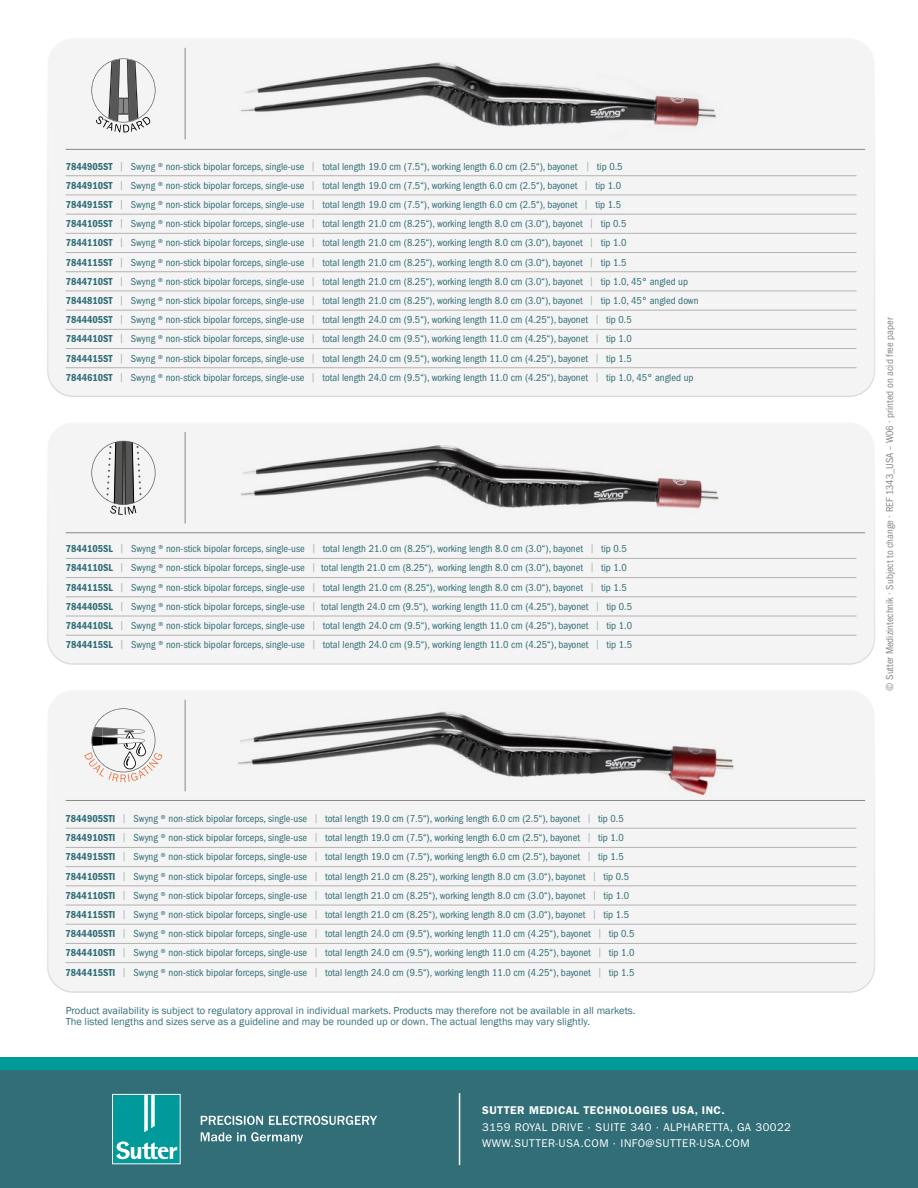
<style>
.page{position:relative;width:918px;height:1188px;background:#fff}
.page>*{position:absolute;margin:0;border:0;box-sizing:border-box;transform-origin:0 0}
.t1{font:11.25px/16.5px "ITC Franklin Gothic Std";letter-spacing:.04em;color:#fff}
.t2{font:11.25px "Franklin Gothic LT Pro Dm";letter-spacing:.04em;color:#fff}
.t3{font:condensed 10.5px/19.2px "ITC Franklin Gothic Std";color:#316e77}
.t4{font:10.5px/10.5px "Franklin Gothic";color:#316e77}
.t5{font:condensed 10.5px "ITC Franklin Gothic Std";color:#878787}
.s1{font-family:"ITC Franklin Gothic Std Dm Cd";font-stretch:normal}
.s2{font-family:"N Haas Grotesk DS Pro 45 Lt";font-stretch:normal;color:#82a0a8}
</style>
<div class="page">
<div style="left:48px;top:38px;width:827px;height:359px;background:#f4f4f4;border-radius:26px"></div>
<div style="left:47px;top:38px;width:828px;height:359px;border:2px solid #fff;border-radius:26px"></div>
<hr style="left:66px;top:175px;width:791px;height:1px;background:#b3b2b2">
<hr style="left:66px;top:195px;width:791px;height:1px;background:#b3b2b2">
<hr style="left:66px;top:214px;width:791px;height:1px;background:#b3b2b2">
<hr style="left:66px;top:233px;width:791px;height:1px;background:#b3b2b2">
<hr style="left:66px;top:252px;width:791px;height:1px;background:#b3b2b2">
<hr style="left:66px;top:271px;width:791px;height:1px;background:#b3b2b2">
<hr style="left:66px;top:291px;width:791px;height:1px;background:#b3b2b2">
<hr style="left:66px;top:310px;width:791px;height:1px;background:#b3b2b2">
<hr style="left:66px;top:329px;width:791px;height:1px;background:#b3b2b2">
<hr style="left:66px;top:348px;width:791px;height:1px;background:#b3b2b2">
<hr style="left:66px;top:367px;width:791px;height:1px;background:#b3b2b2">
<hr style="left:66px;top:149px;width:799px;height:1px;background:#878787">
<svg style="left:91px;top:58px;width:65px;height:74px"></svg>
<img style="left:241px;top:62px;width:475px;height:65px">
<hr style="left:185px;top:48px;width:1px;height:91px;background:#878787">
<div style="left:48px;top:422px;width:827px;height:243px;background:#f4f4f4;border-radius:26px"></div>
<div style="left:47px;top:422px;width:828px;height:243px;border:2px solid #fff;border-radius:26px"></div>
<img style="left:241px;top:446px;width:478px;height:63px">
<svg style="left:91px;top:441px;width:65px;height:74px"></svg>
<hr style="left:66px;top:558px;width:791px;height:1px;background:#b3b2b2">
<hr style="left:66px;top:577px;width:791px;height:1px;background:#b3b2b2">
<hr style="left:66px;top:596px;width:791px;height:1px;background:#b3b2b2">
<hr style="left:66px;top:616px;width:791px;height:1px;background:#b3b2b2">
<hr style="left:66px;top:635px;width:791px;height:1px;background:#b3b2b2">
<hr style="left:66px;top:532px;width:799px;height:1px;background:#878787">
<hr style="left:185px;top:432px;width:1px;height:92px;background:#878787">
<div style="left:48px;top:690px;width:827px;height:303px;background:#f4f4f4;border-radius:26px"></div>
<div style="left:47px;top:690px;width:828px;height:303px;border:2px solid #fff;border-radius:26px"></div>
<hr style="left:66px;top:828px;width:790px;height:1px;background:#b3b2b2">
<hr style="left:66px;top:847px;width:790px;height:1px;background:#b3b2b2">
<hr style="left:66px;top:866px;width:790px;height:1px;background:#b3b2b2">
<hr style="left:66px;top:885px;width:790px;height:1px;background:#b3b2b2">
<hr style="left:66px;top:905px;width:790px;height:1px;background:#b3b2b2">
<hr style="left:66px;top:924px;width:790px;height:1px;background:#b3b2b2">
<hr style="left:66px;top:943px;width:790px;height:1px;background:#b3b2b2">
<hr style="left:66px;top:962px;width:790px;height:1px;background:#b3b2b2">
<img style="left:238px;top:711px;width:496px;height:87px">
<hr style="left:66px;top:800px;width:799px;height:1px;background:#878787">
<svg style="left:84px;top:708px;width:79px;height:74px"></svg>
<hr style="left:185px;top:700px;width:1px;height:91px;background:#878787">
<div style="left:0;top:1070px;width:918px;height:118px;background:#316e77"></div>
<div style="left:0;top:1057px;width:918px;height:13px;background:#009a9b"></div>
<svg style="left:201px;top:1132px;width:102px;height:12px"></svg>
<svg style="left:201px;top:1116px;width:176px;height:9px"></svg>
<hr style="left:459px;top:1093px;width:1px;height:72px;background:#fff">
<div style="left:113px;top:1095px;width:67px;height:68px;background:#009a9b"></div>
<svg style="left:144px;top:1096px;width:11px;height:36px"></svg>
<svg style="left:116px;top:1141px;width:61px;height:18px"></svg>
<div style="left:112px;top:1094px;width:69px;height:70px;border:1px solid #fff"></div>
<p class="t3" style="left:66px;top:157px;width:634px"><span class="s1">7844905ST</span> <span class="s2">|</span> Swyng ® non-stick bipolar forceps, single-use <span class="s2">|</span> total length 19.0 cm (7.5“), working length 6.0 cm (2.5“), bayonet <span class="s2">|</span> tip 0.5<br><span class="s1">7844910ST</span> <span class="s2">|</span> Swyng ® non-stick bipolar forceps, single-use <span class="s2">|</span> total length 19.0 cm (7.5“), working length 6.0 cm (2.5“), bayonet <span class="s2">|</span> tip 1.0<br><span class="s1">7844915ST</span> <span class="s2">|</span> Swyng ® non-stick bipolar forceps, single-use <span class="s2">|</span> total length 19.0 cm (7.5“), working length 6.0 cm (2.5“), bayonet <span class="s2">|</span> tip 1.5<br><span class="s1">7844105ST</span> <span class="s2">|</span> Swyng ® non-stick bipolar forceps, single-use <span class="s2">|</span> total length 21.0 cm (8.25“), working length 8.0 cm (3.0“), bayonet <span class="s2">|</span> tip 0.5<br><span class="s1">7844110ST</span> <span class="s2">|</span> Swyng ® non-stick bipolar forceps, single-use <span class="s2">|</span> total length 21.0 cm (8.25“), working length 8.0 cm (3.0“), bayonet <span class="s2">|</span> tip 1.0<br><span class="s1">7844115ST</span> <span class="s2">|</span> Swyng ® non-stick bipolar forceps, single-use <span class="s2">|</span> total length 21.0 cm (8.25“), working length 8.0 cm (3.0“), bayonet <span class="s2">|</span> tip 1.5<br><span class="s1">7844710ST</span> <span class="s2">|</span> Swyng ® non-stick bipolar forceps, single-use <span class="s2">|</span> total length 21.0 cm (8.25“), working length 8.0 cm (3.0“), bayonet <span class="s2">|</span> tip 1.0, 45° angled up <span class="s1">7844810ST</span> <span class="s2">|</span> Swyng ® non-stick bipolar forceps, single-use <span class="s2">|</span> total length 21.0 cm (8.25“), working length 8.0 cm (3.0“), bayonet <span class="s2">|</span> tip 1.0, 45° angled down <span class="s1">7844405ST</span> <span class="s2">|</span> Swyng ® non-stick bipolar forceps, single-use <span class="s2">|</span> total length 24.0 cm (9.5“), working length 11.0 cm (4.25“), bayonet <span class="s2">|</span> tip 0.5<br><span class="s1">7844410ST</span> <span class="s2">|</span> Swyng ® non-stick bipolar forceps, single-use <span class="s2">|</span> total length 24.0 cm (9.5“), working length 11.0 cm (4.25“), bayonet <span class="s2">|</span> tip 1.0<br><span class="s1">7844415ST</span> <span class="s2">|</span> Swyng ® non-stick bipolar forceps, single-use <span class="s2">|</span> total length 24.0 cm (9.5“), working length 11.0 cm (4.25“), bayonet <span class="s2">|</span> tip 1.5<br><span class="s1">7844610ST</span> <span class="s2">|</span> Swyng ® non-stick bipolar forceps, single-use <span class="s2">|</span> total length 24.0 cm (9.5“), working length 11.0 cm (4.25“), bayonet <span class="s2">|</span> tip 1.0, 45° angled up</p>
<p class="t3" style="left:66px;top:539px;width:568px"><span class="s1">7844105SL</span> <span class="s2">|</span> Swyng ® non-stick bipolar forceps, single-use <span class="s2">|</span> total length 21.0 cm (8.25“), working length 8.0 cm (3.0“), bayonet <span class="s2">|</span> tip 0.5<br><span class="s1">7844110SL</span> <span class="s2">|</span> Swyng ® non-stick bipolar forceps, single-use <span class="s2">|</span> total length 21.0 cm (8.25“), working length 8.0 cm (3.0“), bayonet <span class="s2">|</span> tip 1.0<br><span class="s1">7844115SL</span> <span class="s2">|</span> Swyng ® non-stick bipolar forceps, single-use <span class="s2">|</span> total length 21.0 cm (8.25“), working length 8.0 cm (3.0“), bayonet <span class="s2">|</span> tip 1.5<br><span class="s1">7844405SL</span> <span class="s2">|</span> Swyng ® non-stick bipolar forceps, single-use <span class="s2">|</span> total length 24.0 cm (9.5“), working length 11.0 cm (4.25“), bayonet <span class="s2">|</span> tip 0.5<br><span class="s1">7844410SL</span> <span class="s2">|</span> Swyng ® non-stick bipolar forceps, single-use <span class="s2">|</span> total length 24.0 cm (9.5“), working length 11.0 cm (4.25“), bayonet <span class="s2">|</span> tip 1.0<br><span class="s1">7844415SL</span> <span class="s2">|</span> Swyng ® non-stick bipolar forceps, single-use <span class="s2">|</span> total length 24.0 cm (9.5“), working length 11.0 cm (4.25“), bayonet <span class="s2">|</span> tip 1.5</p>
<p class="t3" style="left:66px;top:809px;width:570px"><span class="s1">7844905STI</span> <span class="s2">|</span> Swyng ® non-stick bipolar forceps, single-use <span class="s2">|</span> total length 19.0 cm (7.5“), working length 6.0 cm (2.5“), bayonet <span class="s2">|</span> tip 0.5<br><span class="s1">7844910STI</span> <span class="s2">|</span> Swyng ® non-stick bipolar forceps, single-use <span class="s2">|</span> total length 19.0 cm (7.5“), working length 6.0 cm (2.5“), bayonet <span class="s2">|</span> tip 1.0<br><span class="s1">7844915STI</span> <span class="s2">|</span> Swyng ® non-stick bipolar forceps, single-use <span class="s2">|</span> total length 19.0 cm (7.5“), working length 6.0 cm (2.5“), bayonet <span class="s2">|</span> tip 1.5<br><span class="s1">7844105STI</span> <span class="s2">|</span> Swyng ® non-stick bipolar forceps, single-use <span class="s2">|</span> total length 21.0 cm (8.25“), working length 8.0 cm (3.0“), bayonet <span class="s2">|</span> tip 0.5<br><span class="s1">7844110STI</span> <span class="s2">|</span> Swyng ® non-stick bipolar forceps, single-use <span class="s2">|</span> total length 21.0 cm (8.25“), working length 8.0 cm (3.0“), bayonet <span class="s2">|</span> tip 1.0<br><span class="s1">7844115STI</span> <span class="s2">|</span> Swyng ® non-stick bipolar forceps, single-use <span class="s2">|</span> total length 21.0 cm (8.25“), working length 8.0 cm (3.0“), bayonet <span class="s2">|</span> tip 1.5<br><span class="s1">7844405STI</span> <span class="s2">|</span> Swyng ® non-stick bipolar forceps, single-use <span class="s2">|</span> total length 24.0 cm (9.5“), working length 11.0 cm (4.25“), bayonet <span class="s2">|</span> tip 0.5<br><span class="s1">7844410STI</span> <span class="s2">|</span> Swyng ® non-stick bipolar forceps, single-use <span class="s2">|</span> total length 24.0 cm (9.5“), working length 11.0 cm (4.25“), bayonet <span class="s2">|</span> tip 1.0<br><span class="s1">7844415STI</span> <span class="s2">|</span> Swyng ® non-stick bipolar forceps, single-use <span class="s2">|</span> total length 24.0 cm (9.5“), working length 11.0 cm (4.25“), bayonet <span class="s2">|</span> tip 1.5</p>
<p class="t4" style="left:66px;top:1005px;width:571px">Product availability is subject to regulatory approval in individual markets. Products may therefore not be available in all markets.<br>The listed lengths and sizes serve as a guideline and may be rounded up or down. The actual lengths may vary slightly.</p>
<p class="t2" style="left:482px;top:1104px;width:244px">SUTTER MEDICAL TECHNOLOGIES USA, INC.</p>
<p class="t1" style="left:482px;top:1119px;width:310px">3159 ROYAL DRIVE · SUITE 340 · ALPHARETTA, GA 30022<br>WWW.SUTTER-USA.COM · INFO@SUTTER-USA.COM</p>
<p class="t5" style="left:884px;top:691px;width:375px;rotate:-90deg">© Sutter Medizintechnik · Subject to change · REF 1343_USA – W06 · printed on acid free paper</p>
</div>
